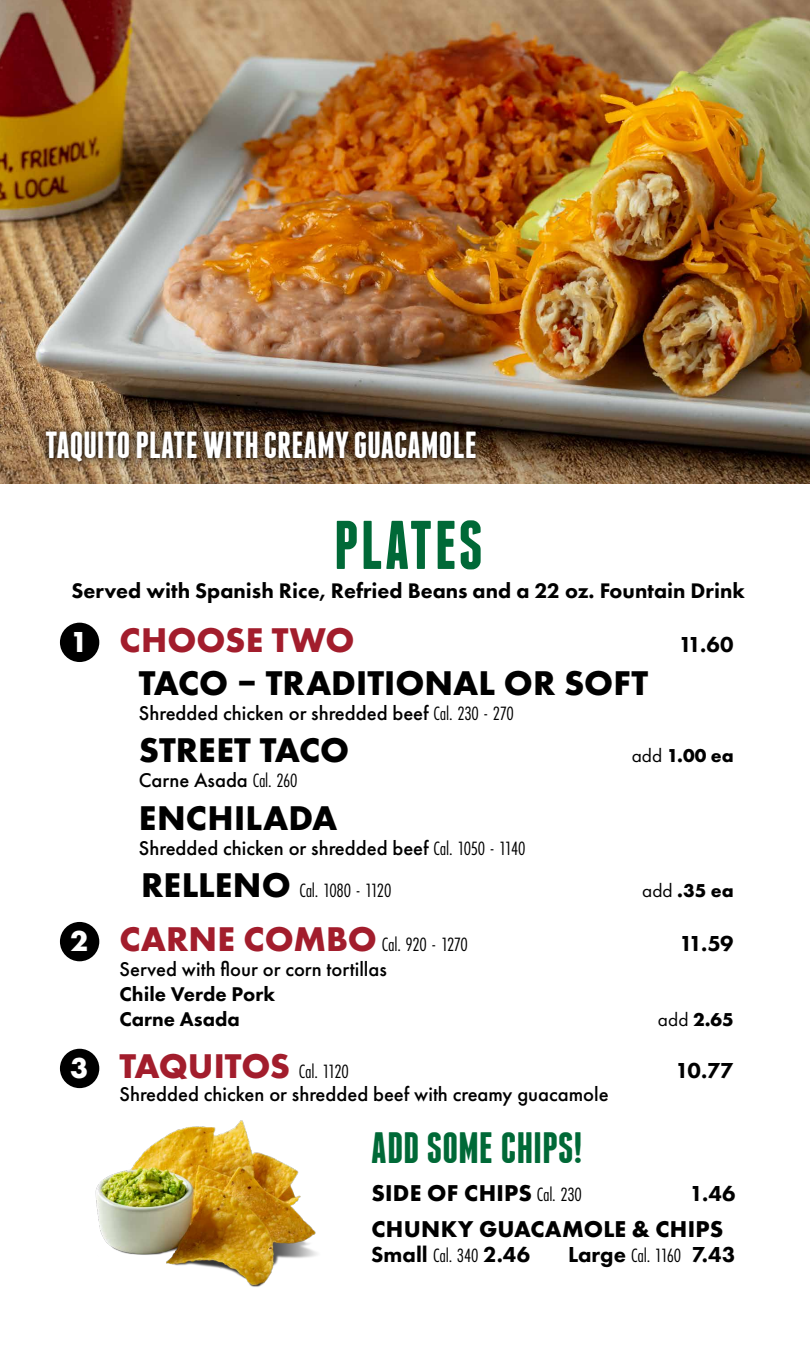
<style>
.page{position:relative;width:810px;height:1350px;background:#fff}
.page>*{position:absolute;margin:0;border:0;box-sizing:border-box;transform-origin:0 0}
.t1{font:700 68.75px "Franchise";letter-spacing:.03em;color:#006937}
.t2{font:700 43.75px "Franchise";color:#006937}
.t3{font:700 37.5px "Franchise";color:#fff}
.t4{font:700 35.62px "Futura PT";letter-spacing:.005em;color:#000}
.t5{font:700 35.62px "Futura PT";color:#a21d2c}
.t6{font:700 23.75px "Futura PT";letter-spacing:.015em;color:#000}
.t7{font:800 22.5px "Futura PT";color:#000}
.t8{font:800 21.88px "Futura PT";color:#000}
.t9{font:500 20.62px "Futura PT";color:#000}
.t10{font:800 20.62px/25px "Futura PT";color:#000}
.t11{font:20px "Futura PT Cond";letter-spacing:-.015em;color:#000}
.t12{font:700 19.38px "Futura PT";color:#000}
.s1{font-size:30px;color:#fff}
.s2{font-family:"Futura PT Cond";font-weight:400;font-size:20px}
.s3{font-weight:400}
.s4{font-family:"Futura PT";font-weight:700;font-size:35.62px}
.s5{font-family:"Futura PT";font-weight:700;font-size:30px;color:#fff}
.s6{font-family:"Futura PT";font-weight:700;font-size:35.62px;color:#a21d2c}
.s7{font-family:"Futura PT Cond";font-weight:400;font-size:20px;color:#000}
</style>
<div class="page">
<img style="left:0;top:0;width:810px;height:484px">
<svg style="left:38px;top:424px;width:445px;height:45px"></svg>
<img style="left:95px;top:1120px;width:222px;height:167px">
<div style="left:60px;top:1049px;width:39px;height:39px;background:#000;border-radius:50%"></div>
<div style="left:60px;top:623px;width:39px;height:39px;background:#000;border-radius:50%"></div>
<div style="left:60px;top:922px;width:39px;height:39px;background:#000;border-radius:50%"></div>
<h3 class="t3" style="left:45px;top:428px;width:434px">TAQUITO PLATE WITH CREAMY GUACAMOLE</h3>
<h1 class="t1" style="left:334px;top:513px;width:150px">PLATES</h1>
<p class="t8" style="left:72px;top:577px;width:675px">Served with Spanish Rice, Refried Beans and a 22 oz. Fountain Drink</p>
<h3 class="t5" style="left:70px;top:617px;width:286px"><span class="s1">1</span> CHOOSE TWO</h3>
<p class="t7" style="left:679px;top:630px;width:57px">11.60</p>
<h3 class="t4" style="left:139px;top:660px;width:511px">TACO – TRADITIONAL OR SOFT</h3>
<p class="t9" style="left:139px;top:700px;width:376px">Shredded chicken or shredded beef <span class="s2">Cal. 230 - 270</span></p>
<h3 class="t4" style="left:139px;top:727px;width:212px">STREET TACO</h3>
<p class="t12" style="left:632px;top:743px;width:104px"><span class="s3">add</span> 1.00 ea</p>
<p class="t9" style="left:139px;top:768px;width:160px">Carne Asada <span class="s2">Cal. 260</span></p>
<h3 class="t4" style="left:139px;top:795px;width:200px">ENCHILADA</h3>
<p class="t9" style="left:139px;top:835px;width:388px">Shredded chicken or shredded beef <span class="s2">Cal. 1050 - 1140</span></p>
<p class="t11" style="left:141px;top:879px;width:252px"><span class="s4">RELLENO</span> Cal. 1080 - 1120</p>
<p class="t12" style="left:642px;top:878px;width:93px"><span class="s3">add</span> .35 ea</p>
<p class="t11" style="left:70px;top:933px;width:399px"><span class="s5">2</span> <span class="s6">CARNE COMBO</span> Cal. 920 - 1270</p>
<p class="t7" style="left:680px;top:929px;width:56px">11.59</p>
<p class="t9" style="left:119px;top:957px;width:269px">Served with flour or corn tortillas</p>
<p class="t10" style="left:119px;top:981px;width:157px">Chile Verde Pork<br>Carne Asada</p>
<p class="t12" style="left:658px;top:1007px;width:77px"><span class="s3">add</span> 2.65</p>
<h3 class="t5" style="left:70px;top:1043px;width:280px"><span class="s1">3</span> TAQUITOS <span class="s7">Cal. 1120</span></h3>
<p class="t7" style="left:676px;top:1056px;width:60px">10.77</p>
<p class="t9" style="left:119px;top:1082px;width:491px">Shredded chicken or shredded beef with creamy guacamole</p>
<h2 class="t2" style="left:371px;top:1128px;width:213px">ADD SOME CHIPS!</h2>
<p class="t6" style="left:371px;top:1178px;width:212px">SIDE OF CHIPS <span class="s2">Cal. 230</span></p>
<p class="t7" style="left:690px;top:1179px;width:47px">1.46</p>
<p class="t6" style="left:371px;top:1213px;width:353px">CHUNKY GUACAMOLE &amp; CHIPS</p>
<p class="t7" style="left:371px;top:1240px;width:160px">Small <span class="s2">Cal. 340</span> 2.46</p>
<p class="t7" style="left:568px;top:1240px;width:169px">Large <span class="s2">Cal. 1160</span> 7.43</p>
</div>
